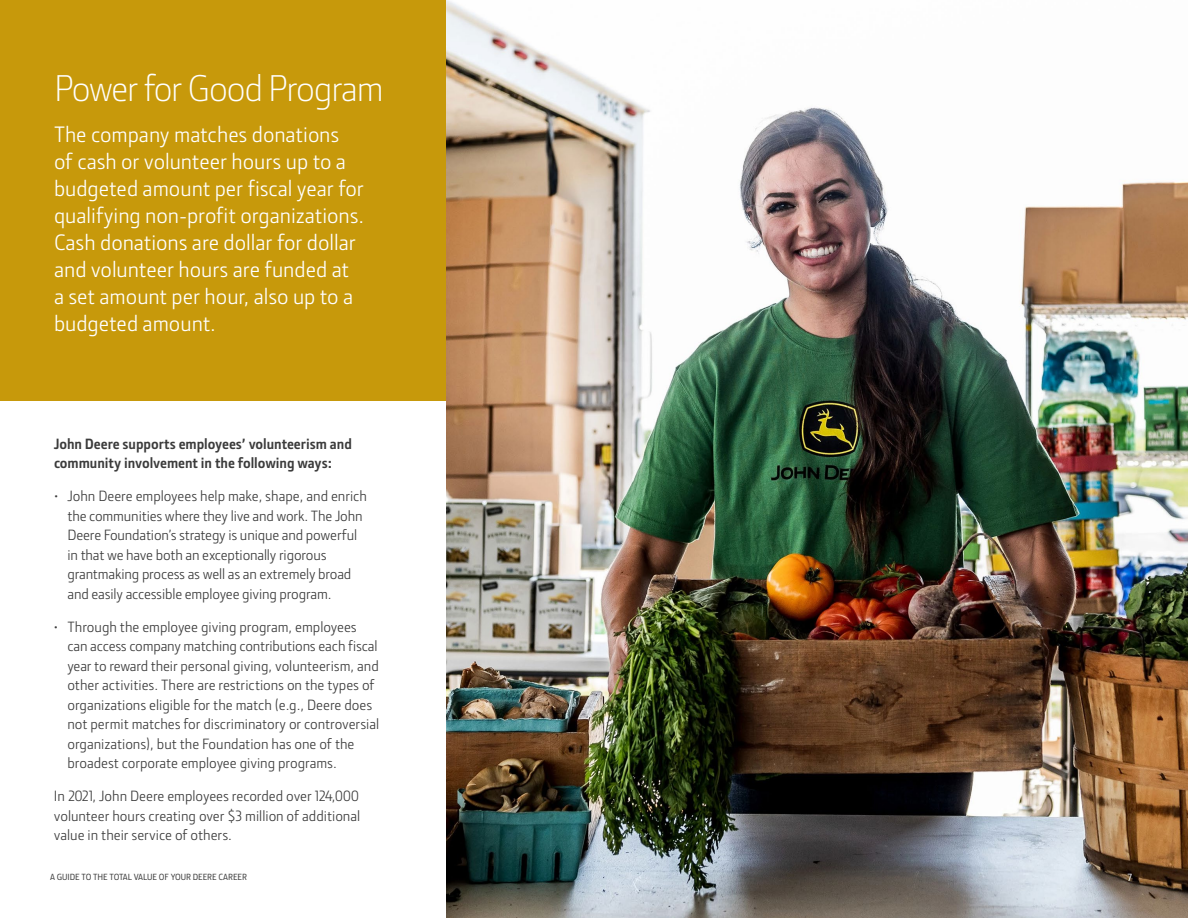
<style>
.page{position:relative;width:1188px;height:918px;background:#fff}
.page>*{position:absolute;margin:0;border:0;box-sizing:border-box;transform-origin:0 0}
.t1{font:300 37.5px "JD Sans Pro";letter-spacing:-.03em;color:#fff}
.t2{font:22.5px/27px "JD Sans Pro";color:#fff}
.t3{font:15px/19.5px "JD Sans Pro";letter-spacing:-.01em;color:#3b3b3b}
.t4{font:700 15px/19.5px "JD Sans Pro";color:#3b3b3b}
.t5{font:500 10.5px "JD Sans Pro";color:#fff}
.t6{font:500 9px "JD Sans Pro";color:#3b3b3b}
</style>
<div class="page">
<div style="left:0;top:0;width:477px;height:401px;background:#c7990b"></div>
<img style="left:446px;top:0;width:742px;height:918px">
<h1 class="t1" style="left:54px;top:65px;width:331px">Power for Good Program</h1>
<p class="t2" style="left:54px;top:120px;width:312px">The company matches donations<br>of cash or volunteer hours up to a budgeted amount per fiscal year for qualifying non-profit organizations.<br>Cash donations are dollar for dollar and volunteer hours are funded at a set amount per hour, also up to a budgeted amount.</p>
<p class="t4" style="left:54px;top:433px;width:299px">John Deere supports employees’ volunteerism and community involvement in the following ways:</p>
<p class="t3" style="left:67px;top:486px;width:301px;text-indent:-13px">• John Deere employees help make, shape, and enrich the communities where they live and work. The John Deere Foundation’s strategy is unique and powerful in that we have both an exceptionally rigorous grantmaking process as well as an extremely broad and easily accessible employee giving program.</p>
<p class="t3" style="left:67px;top:616px;width:313px;text-indent:-14px">• Through the employee giving program, employees can access company matching contributions each fiscal year to reward their personal giving, volunteerism, and other activities. There are restrictions on the types of organizations eligible for the match (e.g., Deere does not permit matches for discriminatory or controversial organizations), but the Foundation has one of the broadest corporate employee giving programs.</p>
<p class="t3" style="left:54px;top:786px;width:308px;text-align:justify">In 2021, John Deere employees recorded over 124,000 volunteer hours creating over $3 million of additional value in their service of others.</p>
<p class="t6" style="left:50px;top:871px;width:198px">A GUIDE TO THE TOTAL VALUE OF YOUR DEERE CAREER</p>
<p class="t5" style="left:1128px;top:870px;width:6px">7</p>
</div>
